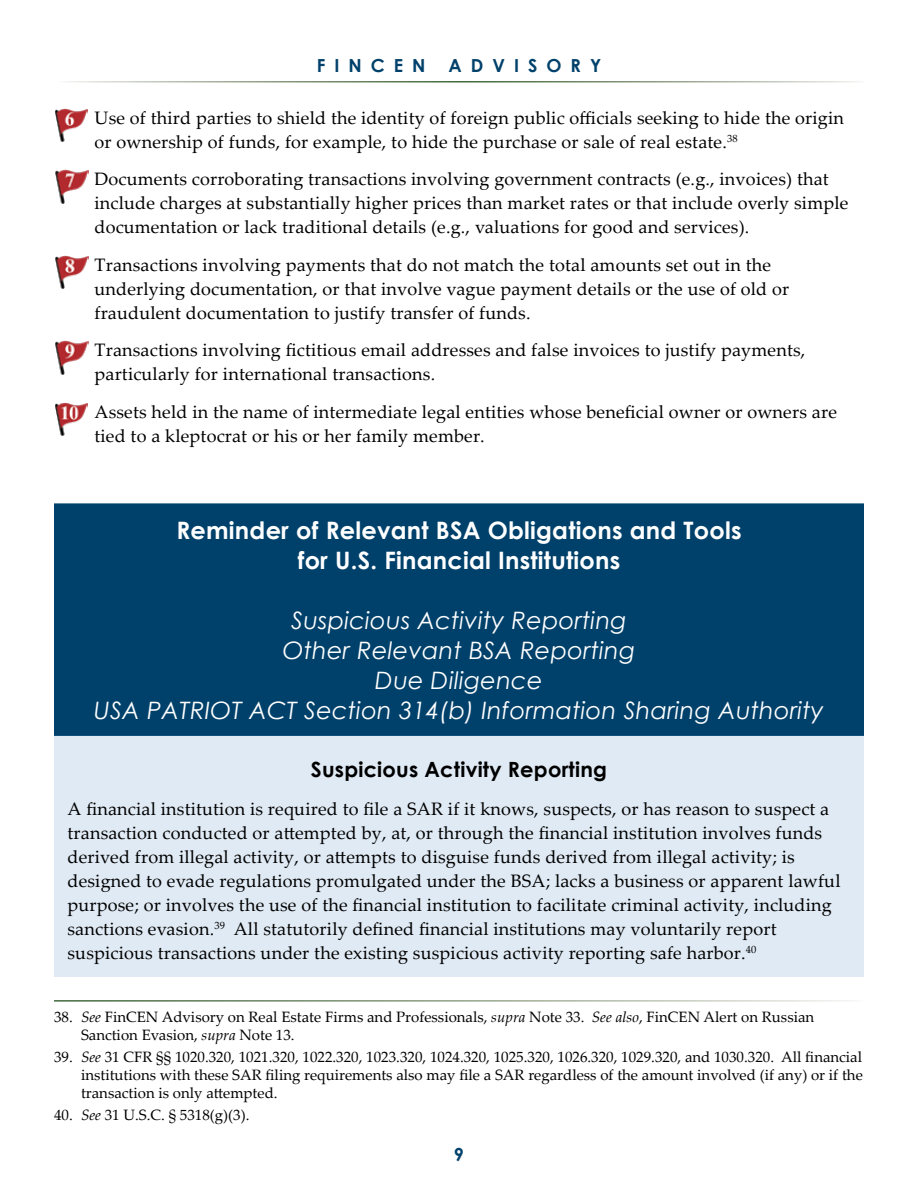
<style>
.page{position:relative;width:918px;height:1188px;background:#fff}
.page>*{position:absolute;margin:0;border:0;box-sizing:border-box;transform-origin:0 0}
.Guidance_Header_6{font:italic 24px/30px "Century Gothic";letter-spacing:.01em;color:#fff;text-align:center}
.Guidance_Header_6-2{font:700 24px/30px "Century Gothic";letter-spacing:.01em;color:#fff;text-align:center}
.Guidance_Sub_Header{font:700 21px "Century Gothic";letter-spacing:.01em;color:#000}
.red_flag_blank{font:18px/24px "Palatino Linotype";letter-spacing:.01em;color:#000}
.Guidance_text{font:18px/24px "Palatino Linotype";letter-spacing:.01em;color:#000}
.t1{font:700 18px "Century Gothic";letter-spacing:.5em;color:#00416b}
.t2{font:15px/18px "Palatino Linotype";color:#000}
.s1{font-style:italic}
</style>
<div class="page">
<div style="left:54px;top:624px;width:810px;height:352px;background:#e0eaf4"></div>
<img style="left:55px;top:108px;width:33px;height:34px">
<img style="left:55px;top:170px;width:33px;height:33px">
<img style="left:55px;top:255px;width:33px;height:34px">
<img style="left:55px;top:341px;width:33px;height:33px">
<img style="left:55px;top:402px;width:33px;height:34px">
<div style="left:54px;top:503px;width:810px;height:233px;background:#00416b"></div>
<p class="t1" style="left:317px;top:52px;width:110px">FINCEN</p>
<p class="t1" style="left:449px;top:52px;width:154px">ADVISORY</p>
<p class="red_flag_blank" style="left:94px;top:105px;width:751px">Use of third parties to shield the identity of foreign public officials seeking to hide the origin or ownership of funds, for example, to hide the purchase or sale of real estate.<sup>38</sup></p>
<p class="red_flag_blank" style="left:94px;top:167px;width:755px">Documents corroborating transactions involving government contracts (e.g., invoices) that include charges at substantially higher prices than market rates or that include overly simple documentation or lack traditional details (e.g., valuations for good and services).</p>
<p class="red_flag_blank" style="left:94px;top:252px;width:696px">Transactions involving payments that do not match the total amounts set out in the underlying documentation, or that involve vague payment details or the use of old or fraudulent documentation to justify transfer of funds.</p>
<p class="red_flag_blank" style="left:94px;top:338px;width:712px">Transactions involving fictitious email addresses and false invoices to justify payments, particularly for international transactions.</p>
<p class="red_flag_blank" style="left:94px;top:399px;width:744px">Assets held in the name of intermediate legal entities whose beneficial owner or owners are tied to a kleptocrat or his or her family member.</p>
<h2 class="Guidance_Header_6-2" style="left:176px;top:515px;width:567px">Reminder of Relevant BSA Obligations and Tools for U.S. Financial Institutions</h2>
<h2 class="Guidance_Header_6" style="left:94px;top:605px;width:731px">Suspicious Activity Reporting<br>Other Relevant BSA Reporting<br>Due Diligence<br>USA PATRIOT ACT Section 314(b) Information Sharing Authority</h2>
<h3 class="Guidance_Sub_Header" style="left:311px;top:754px;width:298px">Suspicious Activity Reporting</h3>
<p class="Guidance_text" style="left:68px;top:796px;width:775px">A financial institution is required to file a SAR if it knows, suspects, or has reason to suspect a transaction conducted or attempted by, at, or through the financial institution involves funds derived from illegal activity, or attempts to disguise funds derived from illegal activity; is designed to evade regulations promulgated under the BSA; lacks a business or apparent lawful purpose; or involves the use of the financial institution to facilitate criminal activity, including sanctions evasion.<sup>39</sup> All statutorily defined financial institutions may voluntarily report suspicious transactions under the existing suspicious activity reporting safe harbor.<sup>40</sup></p>
<p class="t2" style="left:81px;top:1007px;width:735px;text-indent:-27px">38. <span class="s1">See</span> FinCEN Advisory on Real Estate Firms and Professionals, <span class="s1">supra</span> Note 33. <span class="s1">See also</span>, FinCEN Alert on Russian<br>Sanction Evasion, <span class="s1">supra</span> Note 13.</p>
<p class="t2" style="left:81px;top:1047px;width:783px;text-align:justify;text-indent:-27px">39. <span class="s1">See</span> 31 CFR §§ 1020.320, 1021.320, 1022.320, 1023.320, 1024.320, 1025.320, 1026.320, 1029.320, and 1030.320. All financial institutions with these SAR filing requirements also may file a SAR regardless of the amount involved (if any) or if the transaction is only attempted.</p>
<p class="t2" style="left:54px;top:1105px;width:197px">40. <span class="s1">See</span> 31 U.S.C. § 5318(g)(3).</p>
<p class="t1" style="left:454px;top:1141px;width:12px">9</p>
</div>
